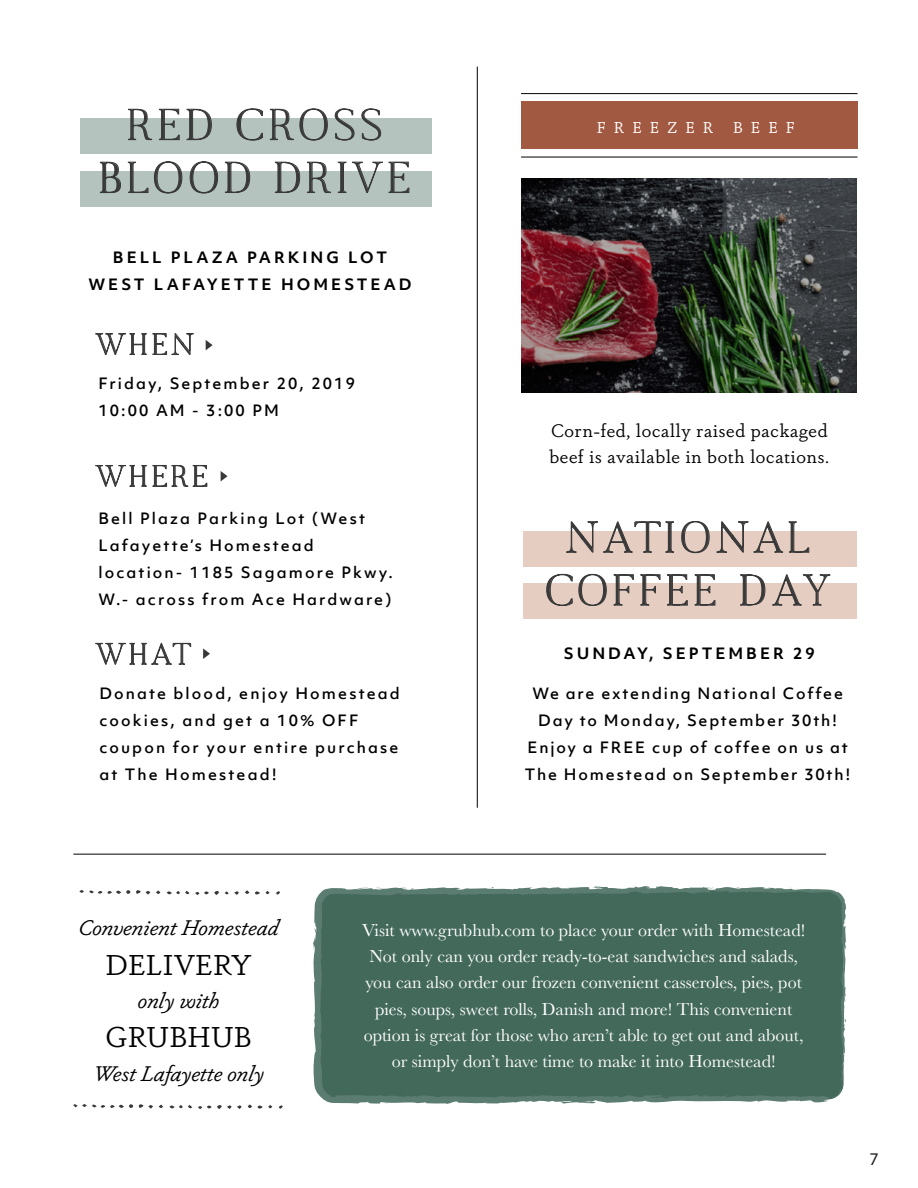
<style>
.page{position:relative;width:918px;height:1188px;background:#fff}
.page>*{position:absolute;margin:0;border:0;box-sizing:border-box;transform-origin:0 0}
.t1{font:43.5px/52.8px "Sundays";letter-spacing:.08em;color:#383838;text-align:center}
.t2{font:30px "Sundays";letter-spacing:.08em;color:#383838}
.t3{font:28.5px "Dapifer";color:#000}
.t4{font:italic 21px "Dapifer";color:#000}
.t5{font:18px/26.4px "Baskerville";color:#fff;text-align:center}
.t6{font:18px/26.1px "Dapifer";letter-spacing:.04em;color:#000}
.t7{font:18px "Myriad Pro";color:#221f1f}
.t8{font:16.8px "Chaparral Pro";letter-spacing:.485em;color:#fff}
.t9{font:500 15px/27px "Objektiv Mk 1";letter-spacing:.14em;color:#000}
.t10{font:500 15px/27px "Objektiv Mk 1";letter-spacing:.12em;color:#000;text-align:center}
.t11{font:700 15px/27px "Objektiv Mk 1";letter-spacing:.2em;color:#000;text-align:center}
</style>
<div class="page">
<div style="left:81px;top:118px;width:351px;height:36px;background:#b4c3bd"></div>
<div style="left:81px;top:171px;width:351px;height:36px;background:#b4c3bd"></div>
<svg style="left:313px;top:886px;width:533px;height:218px;fill:#43695b"></svg>
<svg style="left:833px;top:890px;width:6px;height:3px"></svg>
<svg style="left:842px;top:946px;width:4px;height:6px"></svg>
<svg style="left:623px;top:888px;width:3px;height:7px"></svg>
<svg style="left:709px;top:888px;width:12px;height:5px"></svg>
<svg style="left:827px;top:1084px;width:15px;height:17px"></svg>
<svg style="left:841px;top:1049px;width:4px;height:19px"></svg>
<svg style="left:841px;top:987px;width:5px;height:12px"></svg>
<svg style="left:485px;top:887px;width:12px;height:8px"></svg>
<hr style="left:73px;top:854px;width:753px;height:1px;background:#000">
<svg style="left:139px;top:1104px;width:14px;height:5px"></svg>
<svg style="left:217px;top:1105px;width:25px;height:4px"></svg>
<svg style="left:248px;top:1104px;width:14px;height:5px"></svg>
<svg style="left:159px;top:1105px;width:4px;height:3px"></svg>
<svg style="left:198px;top:1105px;width:13px;height:4px"></svg>
<svg style="left:279px;top:1105px;width:4px;height:4px"></svg>
<svg style="left:73px;top:1104px;width:60px;height:4px"></svg>
<svg style="left:169px;top:1105px;width:23px;height:4px"></svg>
<svg style="left:245px;top:890px;width:4px;height:4px"></svg>
<svg style="left:255px;top:891px;width:5px;height:4px"></svg>
<svg style="left:156px;top:890px;width:4px;height:4px"></svg>
<svg style="left:276px;top:891px;width:4px;height:4px"></svg>
<svg style="left:79px;top:890px;width:71px;height:5px"></svg>
<svg style="left:167px;top:891px;width:52px;height:4px"></svg>
<svg style="left:225px;top:891px;width:14px;height:4px"></svg>
<hr style="left:477px;top:67px;width:1px;height:741px;background:#000">
<div style="left:521px;top:102px;width:337px;height:47px;background:#a25941"></div>
<hr style="left:521px;top:93px;width:337px;height:1px;background:#000">
<hr style="left:521px;top:157px;width:337px;height:1px;background:#000">
<img style="left:522px;top:178px;width:335px;height:215px">
<svg style="left:128px;top:109px;width:24px;height:31px"></svg>
<svg style="left:159px;top:109px;width:21px;height:31px"></svg>
<svg style="left:186px;top:109px;width:26px;height:31px"></svg>
<svg style="left:236px;top:108px;width:27px;height:33px"></svg>
<svg style="left:270px;top:108px;width:112px;height:33px"></svg>
<svg style="left:100px;top:161px;width:21px;height:32px"></svg>
<svg style="left:128px;top:161px;width:55px;height:33px"></svg>
<svg style="left:189px;top:161px;width:29px;height:33px"></svg>
<svg style="left:225px;top:161px;width:25px;height:32px"></svg>
<svg style="left:275px;top:161px;width:25px;height:32px"></svg>
<svg style="left:307px;top:161px;width:24px;height:32px"></svg>
<svg style="left:338px;top:161px;width:72px;height:32px"></svg>
<div style="left:523px;top:531px;width:333px;height:36px;background:#e5cdc1"></div>
<div style="left:523px;top:583px;width:333px;height:36px;background:#e5cdc1"></div>
<svg style="left:546px;top:521px;width:285px;height:85px"></svg>
<svg style="left:95px;top:333px;width:99px;height:22px"></svg>
<svg style="left:95px;top:465px;width:113px;height:22px"></svg>
<svg style="left:95px;top:642px;width:96px;height:23px"></svg>
<svg style="left:206px;top:340px;width:7px;height:10px"></svg>
<svg style="left:221px;top:471px;width:7px;height:10px"></svg>
<svg style="left:203px;top:648px;width:7px;height:11px"></svg>
<h1 class="t1" style="left:98px;top:96px;width:314px">RED CROSS<br>BLOOD DRIVE</h1>
<p class="t11" style="left:88px;top:244px;width:325px">BELL PLAZA PARKING LOT<br>WEST LAFAYETTE HOMESTEAD</p>
<h2 class="t2" style="left:94px;top:323px;width:101px">WHEN</h2>
<p class="t9" style="left:98px;top:370px;width:258px">Friday, September 20, 2019<br>10:00 AM - 3:00 PM</p>
<p class="t8" style="left:597px;top:118px;width:200px">FREEZER BEEF</p>
<p class="t6" style="left:549px;top:417px;width:281px">Corn-fed, locally raised packaged beef is available in both locations.</p>
<h2 class="t2" style="left:94px;top:455px;width:116px">WHERE</h2>
<p class="t9" style="left:98px;top:505px;width:296px">Bell Plaza Parking Lot (West<br>Lafayette’s Homestead location- 1185 Sagamore Pkwy.<br>W.- across from Ace Hardware)</p>
<h2 class="t2" style="left:94px;top:633px;width:98px">WHAT</h2>
<p class="t9" style="left:99px;top:679px;width:302px">Donate blood, enjoy Homestead cookies, and get a 10% OFF coupon for your entire purchase at The Homestead!</p>
<p class="t10" style="left:525px;top:680px;width:327px">We are extending National Coffee<br>Day to Monday, September 30th!<br>Enjoy a FREE cup of coffee on us at<br>The Homestead on September 30th!</p>
<h1 class="t1" style="left:545px;top:508px;width:288px">NATIONAL<br>COFFEE DAY</h1>
<p class="t11" style="left:564px;top:640px;width:252px">SUNDAY, SEPTEMBER 29</p>
<p class="t4" style="left:78px;top:913px;width:202px">Convenient Homestead</p>
<h3 class="t3" style="left:106px;top:946px;width:148px">DELIVERY</h3>
<p class="t4" style="left:138px;top:986px;width:83px">only with</p>
<h3 class="t3" style="left:105px;top:1018px;width:148px">GRUBHUB</h3>
<p class="t4" style="left:93px;top:1059px;width:173px">West Lafayette only</p>
<p class="t5" style="left:362px;top:917px;width:445px">Visit www.grubhub.com to place your order with Homestead!<br>Not only can you order ready-to-eat sandwiches and salads, you can also order our frozen convenient casseroles, pies, pot pies, soups, sweet rolls, Danish and more! This convenient option is great for those who aren’t able to get out and about, or simply don’t have time to make it into Homestead!</p>
<p class="t7" style="left:869px;top:1147px;width:11px">7</p>
</div>
